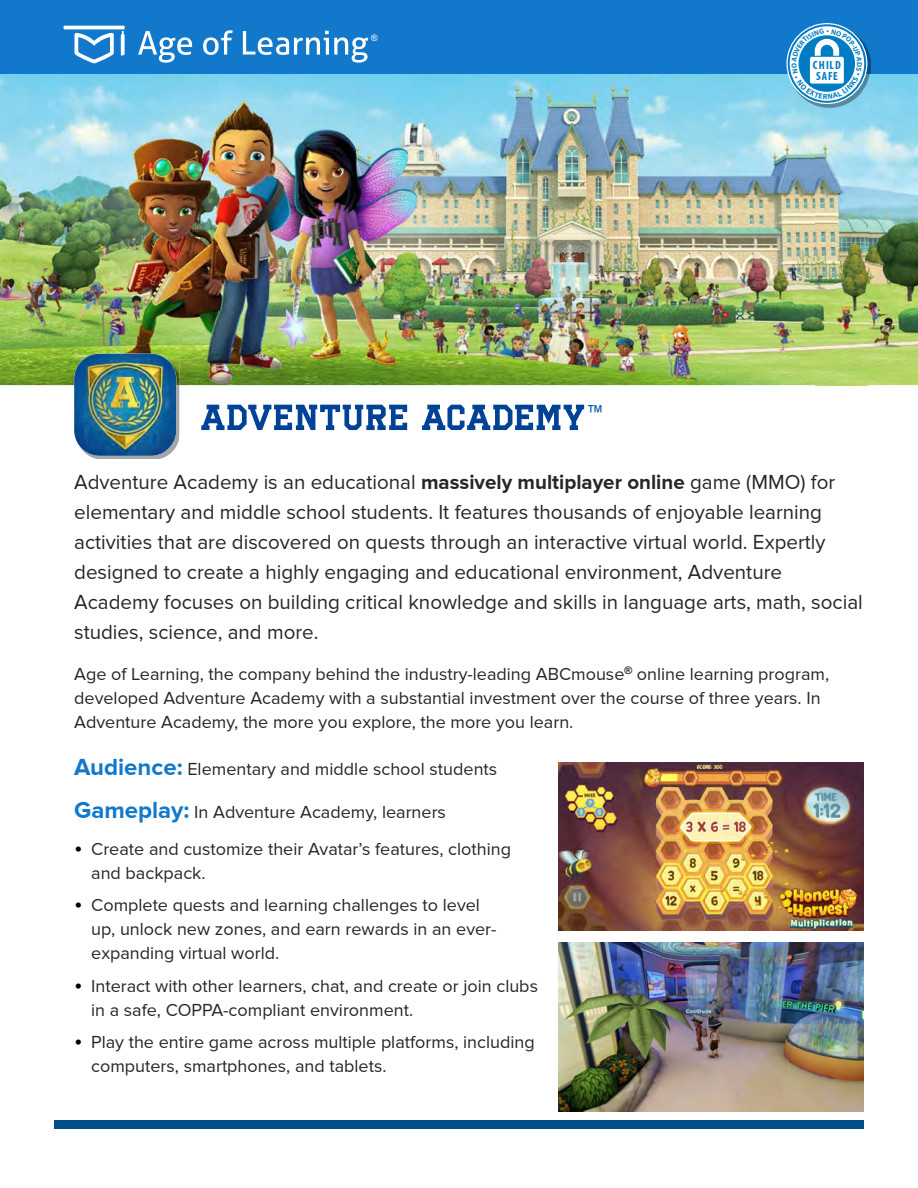
<style>
.page{position:relative;width:918px;height:1188px;background:#fff}
.page>*{position:absolute;margin:0;border:0;box-sizing:border-box;transform-origin:0 0}
.t1{font:21px/30px "Proxima Nova";color:#262626}
.t2{font:18px/24px "Proxima Nova";color:#262626}
.t3{font:18px "Arial";color:#0054a6}
.t4{font:700 condensed 11.85px/10.4px "Myriad Pro";letter-spacing:.075em;color:#007cc4}
.t5{font:8.85px "Arial";color:#fff}
.s1{font-weight:700}
.s2{font-weight:700;font-size:24px;color:#1178cc}
.s3{font-size:24px;color:#000}
</style>
<div class="page">
<img style="left:0;top:73px;width:357px;height:264px">
<img style="left:357px;top:73px;width:357px;height:264px">
<img style="left:714px;top:73px;width:102px;height:312px">
<img style="left:868px;top:73px;width:50px;height:312px">
<img style="left:816px;top:107px;width:52px;height:278px">
<img style="left:0;top:337px;width:715px;height:48px">
<div style="left:0;top:0;width:918px;height:73px;background:#1178cc"></div>
<div style="left:54px;top:1120px;width:810px;height:9px;background:#005087"></div>
<hr style="left:64px;top:26px;width:61px;height:3px;background:#fff">
<svg style="left:75px;top:33px;width:39px;height:30px"></svg>
<svg style="left:121px;top:31px;width:4px;height:25px"></svg>
<svg style="left:138px;top:31px;width:54px;height:32px"></svg>
<svg style="left:203px;top:30px;width:30px;height:25px"></svg>
<svg style="left:243px;top:31px;width:125px;height:32px"></svg>
<img style="left:789px;top:26px;width:82px;height:81px">
<div style="left:786px;top:23px;width:81px;height:81px;border:4px solid #fff;border-radius:50%"></div>
<svg style="left:789px;top:25px;width:76px;height:77px"></svg>
<div style="left:788px;top:24px;width:78px;height:79px;border:2px solid #007cc4;border-radius:50%"></div>
<img style="left:77px;top:357px;width:102px;height:102px">
<img style="left:74px;top:354px;width:102px;height:102px;border-radius:26px">
<img style="left:100px;top:354px;width:63px;height:3px">
<img style="left:100px;top:357px;width:70px;height:7px">
<svg style="left:88px;top:453px;width:8px;height:3px"></svg>
<img style="left:78px;top:354px;width:22px;height:11px">
<svg style="left:422px;top:405px;width:162px;height:25px"></svg>
<svg style="left:201px;top:405px;width:206px;height:25px"></svg>
<img style="left:558px;top:762px;width:306px;height:169px">
<img style="left:558px;top:943px;width:306px;height:168px">
<svg style="left:792px;top:29px;width:70px;height:70px"></svg>
<p class="t5" style="left:371px;top:32px;width:8px">®</p>
<p class="t3" style="left:586px;top:400px;width:17px">™</p>
<p class="t4" style="left:813px;top:60px;width:30px">CHILD<br>SAFE</p>
<p class="t1" style="left:74px;top:468px;width:790px">Adventure Academy is an educational <span class="s1">massively multiplayer online</span> game (MMO) for elementary and middle school students. It features thousands of enjoyable learning activities that are discovered on quests through an interactive virtual world. Expertly designed to create a highly engaging and educational environment, Adventure Academy focuses on building critical knowledge and skills in language arts, math, social studies, science, and more.</p>
<p class="t2" style="left:74px;top:663px;width:757px">Age of Learning, the company behind the industry-leading ABCmouse<sup>®</sup> online learning program, developed Adventure Academy with a substantial investment over the course of three years. In<br>Adventure Academy, the more you explore, the more you learn.</p>
<p class="t2" style="left:74px;top:758px;width:425px"><span class="s2">Audience:</span> Elementary and middle school students</p>
<p class="t2" style="left:74px;top:800px;width:373px"><span class="s2">Gameplay:</span> In Adventure Academy, learners</p>
<p class="t2" style="left:91px;top:837px;width:421px;text-indent:-17px"><span class="s3">•</span> Create and customize their Avatar’s features, clothing and backpack.</p>
<p class="t2" style="left:91px;top:894px;width:407px;text-indent:-17px"><span class="s3">•</span> Complete quests and learning challenges to level up, unlock new zones, and earn rewards in an ever&shy;expanding virtual world.</p>
<p class="t2" style="left:91px;top:974px;width:448px;text-indent:-17px"><span class="s3">•</span> Interact with other learners, chat, and create or join clubs in a safe, COPPA-compliant environment.</p>
<p class="t2" style="left:91px;top:1031px;width:445px;text-indent:-17px"><span class="s3">•</span> Play the entire game across multiple platforms, including computers, smartphones, and tablets.</p>
</div>
